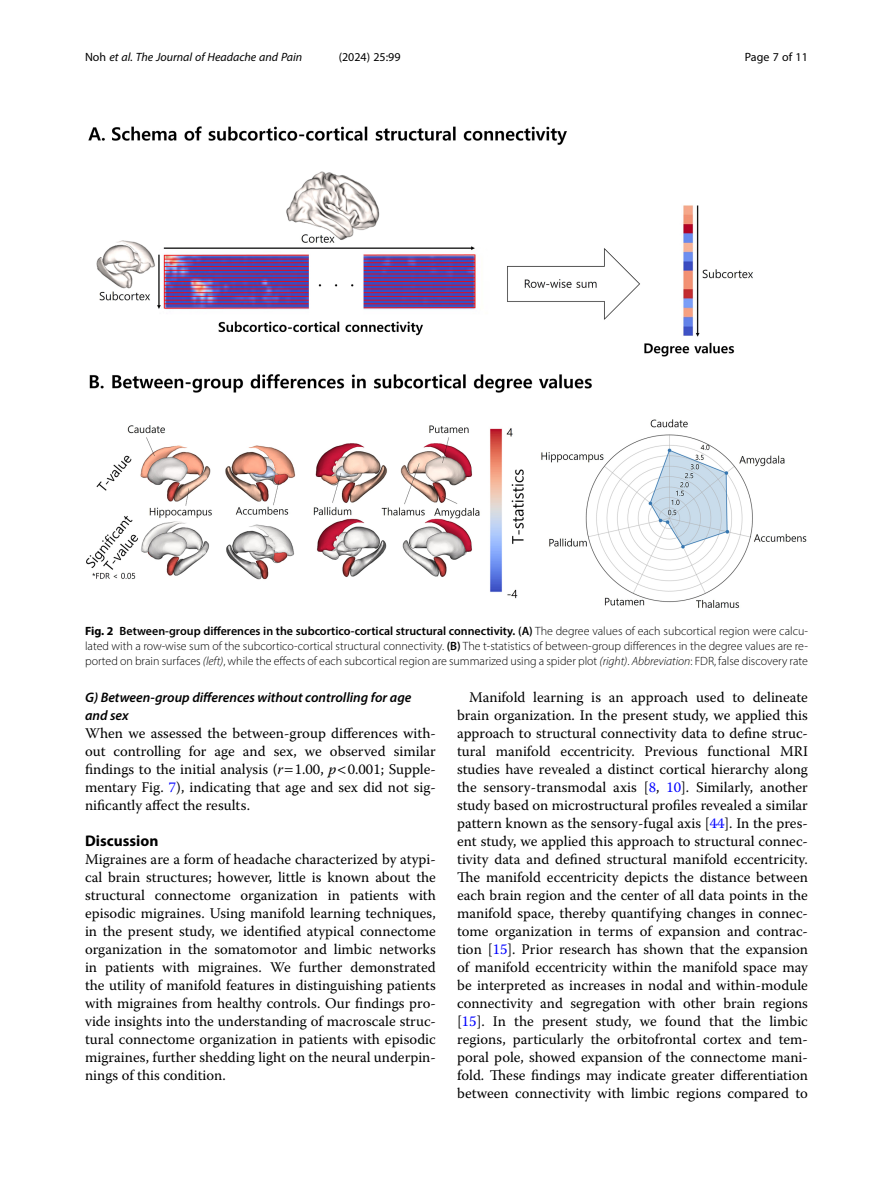
<style>
.page{position:relative;width:893px;height:1191px;background:#fff}
.page>*{position:absolute;margin:0;border:0;box-sizing:border-box;transform-origin:0 0}
.Head_1{font:700 15.45px "Myriad Pro";color:#000}
.Body_Text_Indent{font:14.7px/18px "Warnock Pro";color:#000;text-align:justify}
.Body_Text{font:14.7px/18px "Warnock Pro";color:#000;text-align:justify}
.Head_3{font:italic 600 13.8px/18px "Myriad Pro";color:#000}
.Figure_Caption{font:300 12px/15px "Myriad Pro";color:#000;text-align:justify}
.t1{font:italic 12px "Myriad Pro";color:#000}
.t2{font:12px "Myriad Pro";color:#000}
.s1{font-style:normal}
.s2{font-weight:700}
.s3{font-weight:600}
.s4{font-style:italic}
.s5{color:#00f}
</style>
<div class="page">
<img style="left:86px;top:126px;width:721px;height:482px">
<p class="t1" style="left:85px;top:50px;width:219px"><span class="s1">Noh</span> et al. The Journal of Headache and Pain</p>
<p class="t2" style="left:339px;top:50px;width:63px">(2024) 25:99</p>
<p class="t2" style="left:745px;top:50px;width:65px">Page 7 of 11</p>
<p class="Figure_Caption" style="left:85px;top:623px;width:724px"><span class="s2">Fig. 2</span> <span class="s3">Between-group differences in the subcortico-cortical structural connectivity. (A)</span> The degree values of each subcortical region were calcu&shy;lated with a row-wise sum of the subcortico-cortical structural connectivity. <span class="s3">(B)</span> The t-statistics of between-group differences in the degree values are re&shy;ported on brain surfaces <span class="s4">(left)</span>, while the effects of each subcortical region are summarized using a spider plot <span class="s4">(right)</span>. <span class="s4">Abbreviation</span>: FDR, false discovery rate</p>
<p class="Head_3" style="left:85px;top:688px;width:328px">G) Between-group differences without controlling for age and sex</p>
<p class="Body_Text" style="left:85px;top:724px;width:352px">When we assessed the between-group differences with&shy;out controlling for age and sex, we observed similar findings to the initial analysis (<span class="s4">r</span> 1.00, <span class="s4">p</span> 0.001; Supple&shy;mentary Fig. <span class="s5">7</span>), indicating that age and sex did not sig&shy;nificantly affect the results.</p>
<p class="Head_1" style="left:85px;top:831px;width:75px">Discussion</p>
<p class="Body_Text" style="left:85px;top:850px;width:352px">Migraines are a form of headache characterized by atypi&shy;cal brain structures; however, little is known about the structural connectome organization in patients with episodic migraines. Using manifold learning techniques, in the present study, we identified atypical connectome organization in the somatomotor and limbic networks in patients with migraines. We further demonstrated the utility of manifold features in distinguishing patients with migraines from healthy controls. Our findings pro&shy;vide insights into the understanding of macroscale struc&shy;tural connectome organization in patients with episodic migraines, further shedding light on the neural underpin&shy;nings of this condition.</p>
<p class="Body_Text_Indent" style="left:457px;top:688px;width:352px;text-indent:12px">Manifold learning is an approach used to delineate brain organization. In the present study, we applied this approach to structural connectivity data to define struc&shy;tural manifold eccentricity. Previous functional MRI studies have revealed a distinct cortical hierarchy along the sensory-transmodal axis [<span class="s5">8</span>, <span class="s5">10</span>]. Similarly, another study based on microstructural profiles revealed a similar pattern known as the sensory-fugal axis [<span class="s5">44</span>]. In the pres&shy;ent study, we applied this approach to structural connec&shy;tivity data and defined structural manifold eccentricity.<br>The manifold eccentricity depicts the distance between each brain region and the center of all data points in the manifold space, thereby quantifying changes in connec&shy;tome organization in terms of expansion and contrac&shy;tion [<span class="s5">15</span>]. Prior research has shown that the expansion of manifold eccentricity within the manifold space may be interpreted as increases in nodal and within-module connectivity and segregation with other brain regions [<span class="s5">15</span>]. In the present study, we found that the limbic regions, particularly the orbitofrontal cortex and tem&shy;poral pole, showed expansion of the connectome mani&shy;fold. These findings may indicate greater differentiation between connectivity with limbic regions compared to</p>
</div>
